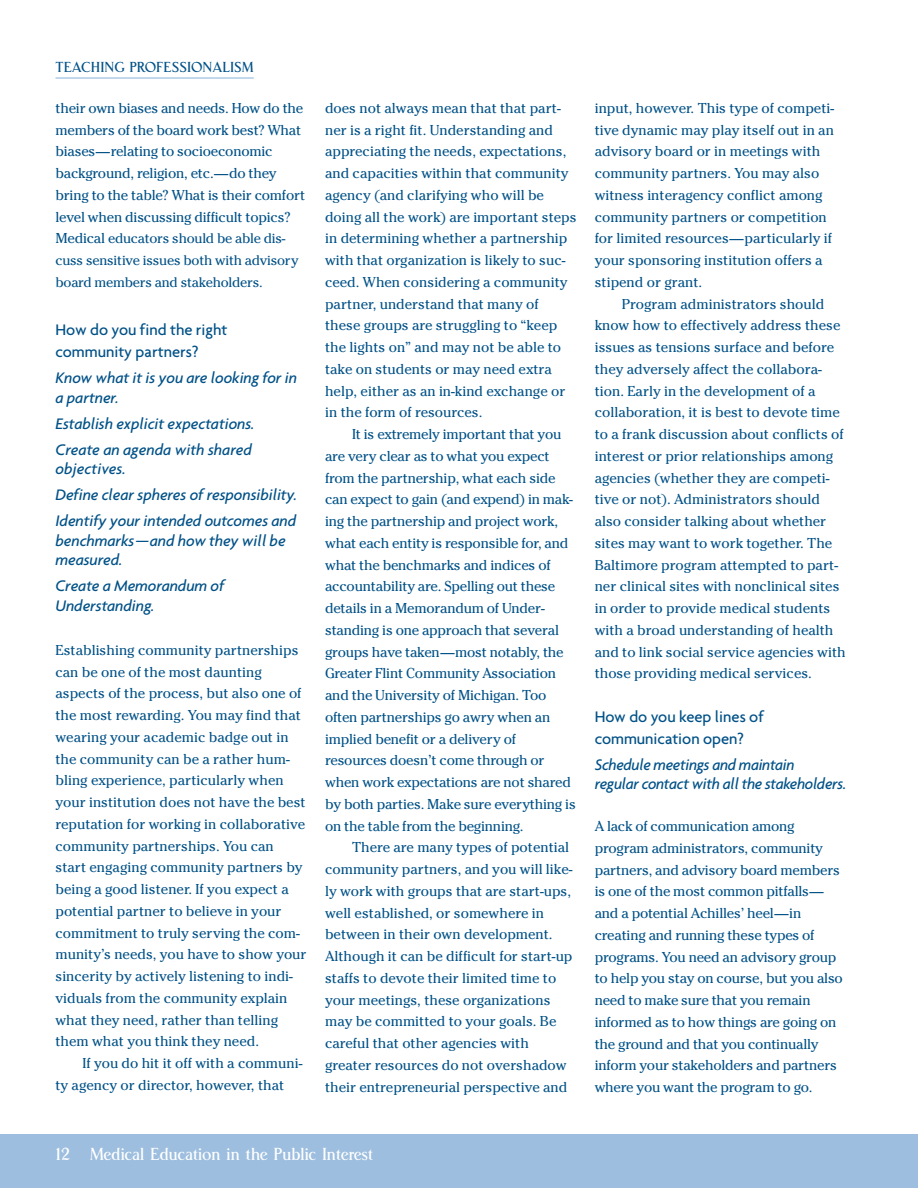
<style>
.page{position:relative;width:918px;height:1188px;background:#fff}
.page>*{position:absolute;margin:0;border:0;box-sizing:border-box;transform-origin:0 0}
.t1{font:18px "Central Station";letter-spacing:-.03em;color:#fff}
.t2{font:italic 500 16.5px/19.5px "Agenda";letter-spacing:-.005em;color:#005187}
.t3{font:500 16.5px/22.5px "Agenda";color:#005187}
.t4{font:15px "Central Station";color:#005187}
.t5{font:14.25px/21.8px "Cheltenham";color:#005187}
.t6{font:13.8px/21.8px "Cheltenham";letter-spacing:-.015em;color:#005187}
.s1{font-size:14.25px}
</style>
<div class="page">
<div style="left:0;top:1134px;width:918px;height:54px;background:#9dbedf"></div>
<hr style="left:56px;top:78px;width:198px;height:1px;background:#86b2d9">
<p class="t4" style="left:56px;top:62px;width:200px">TEACHING PROFESSIONALISM</p>
<p class="t5" style="left:56px;top:98px;width:251px">their own biases and needs. How do the members of the board work best? What biases—relating to socioeconomic background, religion, etc.—do they bring to the table? What is their comfort level when discussing difficult topics?</p>
<p class="t6" style="left:56px;top:229px;width:245px"><span class="s1">Medical</span> educators should be able dis&shy;cuss sensitive issues both with advisory board members and stakeholders.</p>
<p class="t3" style="left:56px;top:319px;width:174px">How do you find the right community partners?</p>
<p class="t2" style="left:56px;top:370px;width:243px">Know what it is you are looking for in a partner.</p>
<p class="t2" style="left:56px;top:412px;width:201px;line-height:26px">Establish explicit expectations.<br>Create an agenda with shared</p>
<p class="t2" style="left:56px;top:457px;width:243px;line-height:26px">objectives.<br>Define clear spheres of responsibility.<br>Identify your intended outcomes and</p>
<p class="t2" style="left:56px;top:532px;width:232px">benchmarks—and how they will be measured.</p>
<p class="t2" style="left:56px;top:578px;width:170px">Create a Memorandum of<br>Understanding.</p>
<p class="t5" style="left:56px;top:641px;width:253px">Establishing community partnerships can be one of the most daunting aspects of the process, but also one of the most rewarding. You may find that wearing your academic badge out in the community can be a rather hum&shy;bling experience, particularly when your institution does not have the best reputation for working in collaborative community partnerships. You can start engaging community partners by being a good listener. If you expect a potential partner to believe in your commitment to truly serving the com&shy;munity’s needs, you have to show your sincerity by actively listening to indi&shy;viduals from the community explain what they need, rather than telling them what you think they need.</p>
<p class="t5" style="left:56px;top:1054px;width:248px;text-indent:27px">If you do hit it off with a communi&shy;ty agency or director, however, that</p>
<p class="t5" style="left:325px;top:98px;width:253px">does not always mean that that part&shy;ner is a right fit. Understanding and appreciating the needs, expectations, and capacities within that community agency (and clarifying who will be doing all the work) are important steps in determining whether a partnership with that organization is likely to suc&shy;ceed. When considering a community partner, understand that many of these groups are struggling to “keep the lights on” and may not be able to take on students or may need extra help, either as an in-kind exchange or in the form of resources.</p>
<p class="t5" style="left:325px;top:425px;width:252px;text-indent:27px">It is extremely important that you are very clear as to what you expect from the partnership, what each side can expect to gain (and expend) in mak&shy;ing the partnership and project work, what each entity is responsible for, and what the benchmarks and indices of accountability are. Spelling out these details in a Memorandum of Under&shy;standing is one approach that several groups have taken—most notably, the Greater Flint Community Association and the University of Michigan. Too often partnerships go awry when an implied benefit or a delivery of resources doesn’t come through or when work expectations are not shared by both parties. Make sure everything is on the table from the beginning.</p>
<p class="t5" style="left:325px;top:838px;width:249px;text-indent:27px">There are many types of potential community partners, and you will like&shy;ly work with groups that are start-ups, well established, or somewhere in between in their own development.<br>Although it can be difficult for start-up staffs to devote their limited time to your meetings, these organizations may be committed to your goals. Be careful that other agencies with greater resources do not overshadow their entrepreneurial perspective and</p>
<p class="t5" style="left:595px;top:98px;width:241px">input, however. This type of competi&shy;tive dynamic may play itself out in an advisory board or in meetings with community partners. You may also witness interagency conflict among community partners or competition for limited resources—particularly if your sponsoring institution offers a stipend or grant.</p>
<p class="t5" style="left:595px;top:294px;width:252px;text-indent:27px">Program administrators should know how to effectively address these issues as tensions surface and before they adversely affect the collabora&shy;tion. Early in the development of a collaboration, it is best to devote time to a frank discussion about conflicts of interest or prior relationships among agencies (whether they are competi&shy;tive or not). Administrators should also consider talking about whether sites may want to work together. The Baltimore program attempted to part&shy;ner clinical sites with nonclinical sites in order to provide medical students with a broad understanding of health and to link social service agencies with those providing medical services.</p>
<p class="t3" style="left:595px;top:707px;width:171px;line-height:21.8px">How do you keep lines of communication open?</p>
<p class="t2" style="left:595px;top:756px;width:253px">Schedule meetings and maintain<br>regular contact with all the stakeholders.</p>
<p class="t5" style="left:595px;top:817px;width:250px">A lack of communication among program administrators, community partners, and advisory board members is one of the most common pitfalls— and a potential Achilles’ heel—in creating and running these types of programs. You need an advisory group to help you stay on course, but you also need to make sure that you remain informed as to how things are going on the ground and that you continually inform your stakeholders and partners where you want the program to go.</p>
<p class="t1" style="left:56px;top:1147px;width:319px">12 Medical Education in the Public Interest</p>
</div>
